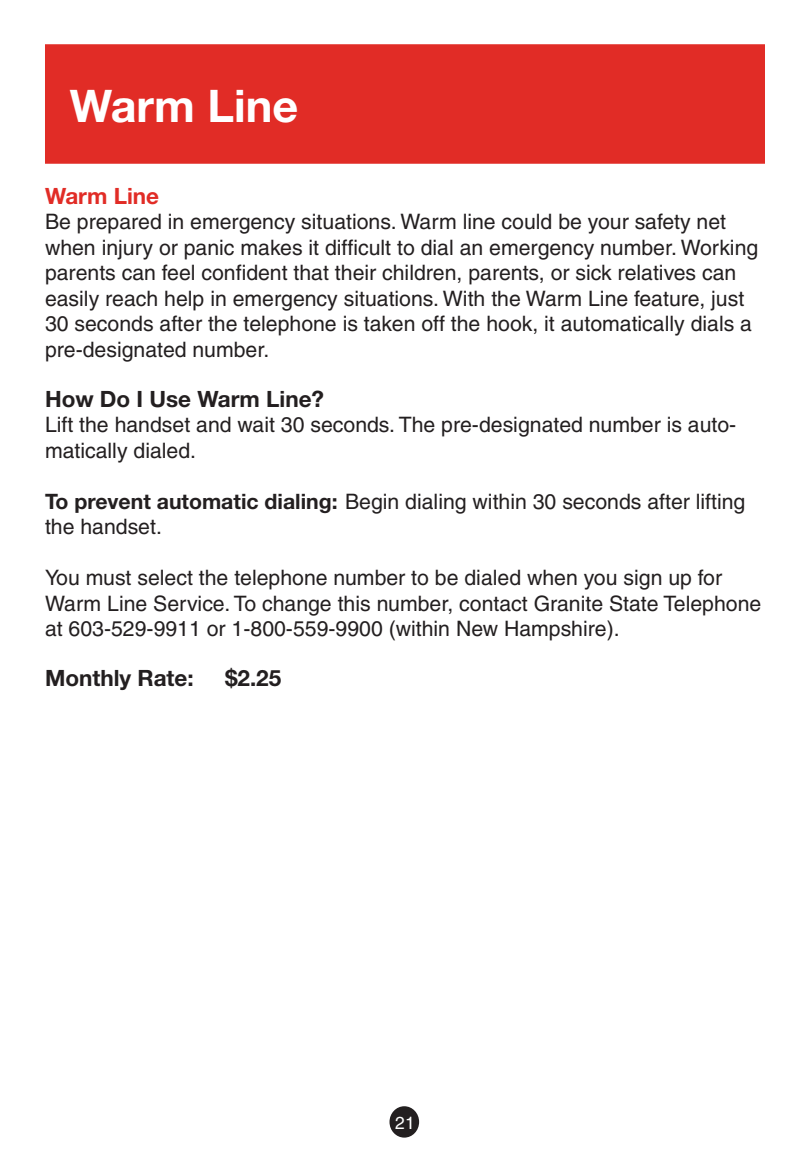
<style>
.page{position:relative;width:810px;height:1170px;background:#fff}
.page>*{position:absolute;margin:0;border:0;box-sizing:border-box;transform-origin:0 0}
.t1{font:700 45px "Helvetica Neue";color:#fff}
.t2{font:700 22.5px "Helvetica Neue";color:#231f20}
.t3{font:700 22.5px "Helvetica Neue";color:#e12c26}
.t4{font:21.25px/25.5px "Helvetica";color:#231f20}
.t5{font:17.5px "Helvetica";color:#fff}
.s1{font-family:"Helvetica Neue";font-weight:700}
</style>
<div class="page">
<div style="left:45px;top:44px;width:720px;height:120px;background:#e12c26;border:2px solid #e12c26"></div>
<div style="left:391px;top:1108px;width:27px;height:28px;background:#231f20;border-radius:50%"></div>
<div style="left:390px;top:1106px;width:29px;height:32px;border:2px solid #231f20;border-radius:50%"></div>
<h1 class="t1" style="left:70px;top:78px;width:230px">Warm Line</h1>
<p class="t3" style="left:45px;top:182px;width:116px">Warm Line</p>
<p class="t4" style="left:45px;top:209px;width:715px">Be prepared in emergency situations. Warm line could be your safety net when injury or panic makes it difficult to dial an emergency number. Working parents can feel confident that their children, parents, or sick relatives can easily reach help in emergency situations. With the Warm Line feature, just 30 seconds after the telephone is taken off the hook, it automatically dials a pre-designated number.</p>
<p class="t2" style="left:45px;top:385px;width:281px">How Do I Use Warm Line?</p>
<p class="t4" style="left:45px;top:412px;width:693px">Lift the handset and wait 30 seconds. The pre-designated number is auto&shy;matically dialed.</p>
<p class="t4" style="left:45px;top:488px;width:702px"><span class="s1">To prevent automatic dialing:</span> Begin dialing within 30 seconds after lifting the handset.</p>
<p class="t4" style="left:45px;top:565px;width:718px">You must select the telephone number to be dialed when you sign up for<br>Warm Line Service. To change this number, contact Granite State Telephone at 603-529-9911 or 1-800-559-9900 (within New Hampshire).</p>
<p class="t2" style="left:45px;top:664px;width:150px">Monthly Rate:</p>
<p class="t2" style="left:225px;top:664px;width:58px">$2.25</p>
<p class="t5" style="left:395px;top:1113px;width:21px">21</p>
</div>
